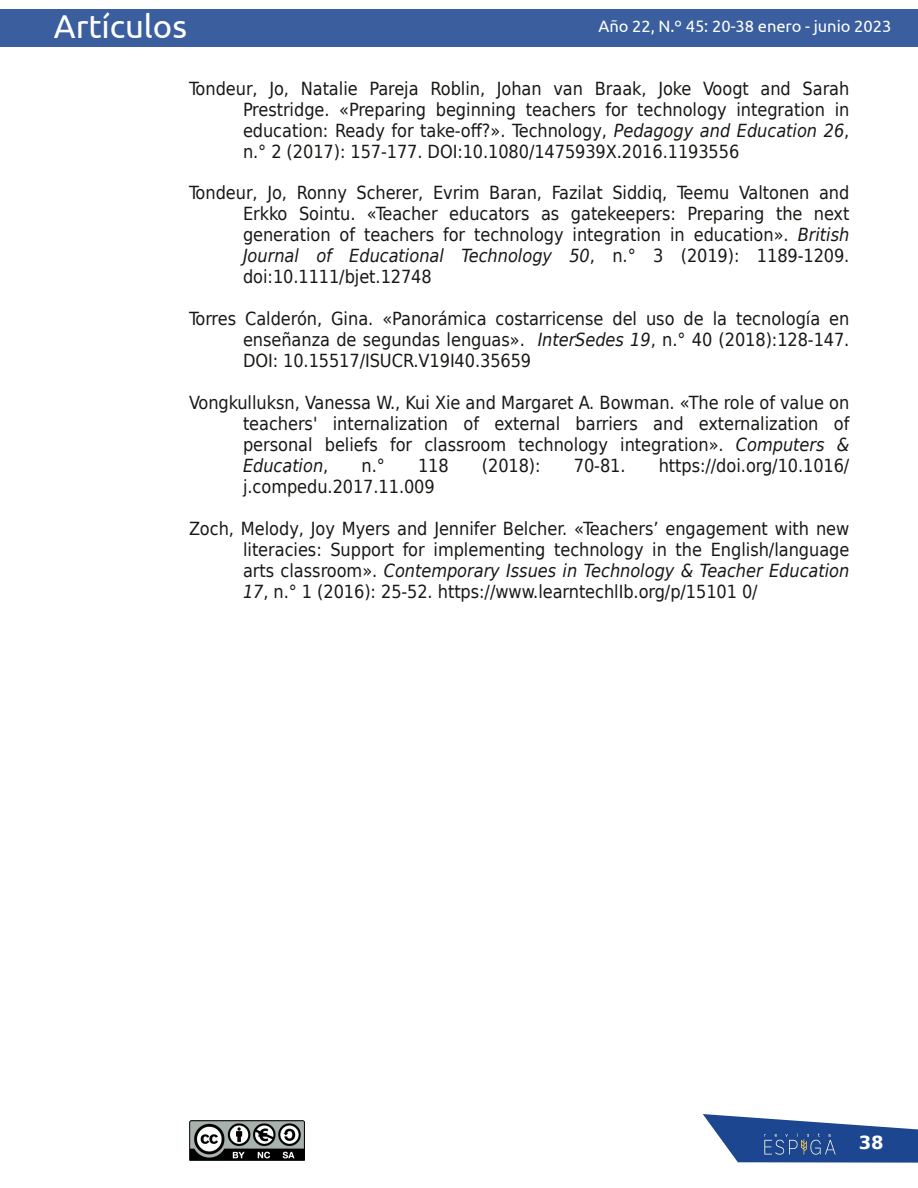
<style>
.page{position:relative;width:918px;height:1188px;background:#fff}
.page>*{position:absolute;margin:0;border:0;box-sizing:border-box;transform-origin:0 0}
.t1{font:33px "Ubuntu";color:#fff}
.t2{font:18px/21px "DejaVu Sans Condensed";letter-spacing:-.005em;color:#181715;text-align:justify}
.t3{font:700 18px "DejaVu Sans";color:#fff}
.t4{font:16.5px "Ubuntu";color:#fff}
.s1{font-style:italic}
</style>
<div class="page">
<svg style="left:703px;top:1114px;width:215px;height:49px"></svg>
<img style="left:741px;top:1129px;width:118px;height:31px">
<div style="left:0;top:9px;width:918px;height:38px;background:#3a5e9e"></div>
<img style="left:190px;top:1120px;width:114px;height:41px">
<h1 class="t1" style="left:54px;top:8px;width:135px">Artículos</h1>
<p class="t4" style="left:599px;top:16px;width:294px">Año 22, N.º 45: 20-38 enero - junio 2023</p>
<p class="t2" style="left:243px;top:78px;width:608px;text-indent:-54px">Tondeur, Jo, Natalie Pareja Roblin, Johan van Braak, Joke Voogt and Sarah Prestridge. «Preparing beginning teachers for technology integration in education: Ready for take-off?». Technology, <span class="s1">Pedagogy and Education 26</span>, n.° 2 (2017): 157-177. DOI:10.1080/1475939X.2016.1193556</p>
<p class="t2" style="left:243px;top:183px;width:608px;text-indent:-54px">Tondeur, Jo, Ronny Scherer, Evrim Baran, Fazilat Siddiq, Teemu Valtonen and Erkko Sointu. «Teacher educators as gatekeepers: Preparing the next generation of teachers for technology integration in education». <span class="s1">British Journal of Educational Technology 50</span>, n.° 3 (2019): 1189-1209. doi:10.1111/bjet.12748</p>
<p class="t2" style="left:243px;top:308px;width:608px;text-indent:-54px">Torres Calderón, Gina. «Panorámica costarricense del uso de la tecnología en enseñanza de segundas lenguas». <span class="s1">InterSedes 19</span>, n.° 40 (2018):128-147.<br>DOI: 10.15517/ISUCR.V19I40.35659</p>
<p class="t2" style="left:243px;top:392px;width:608px;text-indent:-54px">Vongkulluksn, Vanessa W., Kui Xie and Margaret A. Bowman. «The role of value on teachers' internalization of external barriers and externalization of personal beliefs for classroom technology integration». <span class="s1">Computers &amp; Education</span>,</p>
<p class="t2" style="left:362px;top:455px;width:25px">n.°</p>
<p class="t2" style="left:418px;top:455px;width:32px">118</p>
<p class="t2" style="left:482px;top:455px;width:60px">(2018):</p>
<p class="t2" style="left:574px;top:455px;width:53px">70-81.</p>
<p class="t2" style="left:659px;top:455px;width:192px">https://doi.org/10.1016/</p>
<p class="t2" style="left:243px;top:476px;width:193px">j.compedu.2017.11.009</p>
<p class="t2" style="left:243px;top:518px;width:608px;text-indent:-54px">Zoch, Melody, Joy Myers and Jennifer Belcher. «Teachers’ engagement with new literacies: Support for implementing technology in the English/language arts classroom». <span class="s1">Contemporary Issues in Technology &amp; Teacher Education 17</span>, n.° 1 (2016): 25-52. https://www.learntechlIb.org/p/15101 0/</p>
<p class="t3" style="left:859px;top:1132px;width:26px">38</p>
</div>
